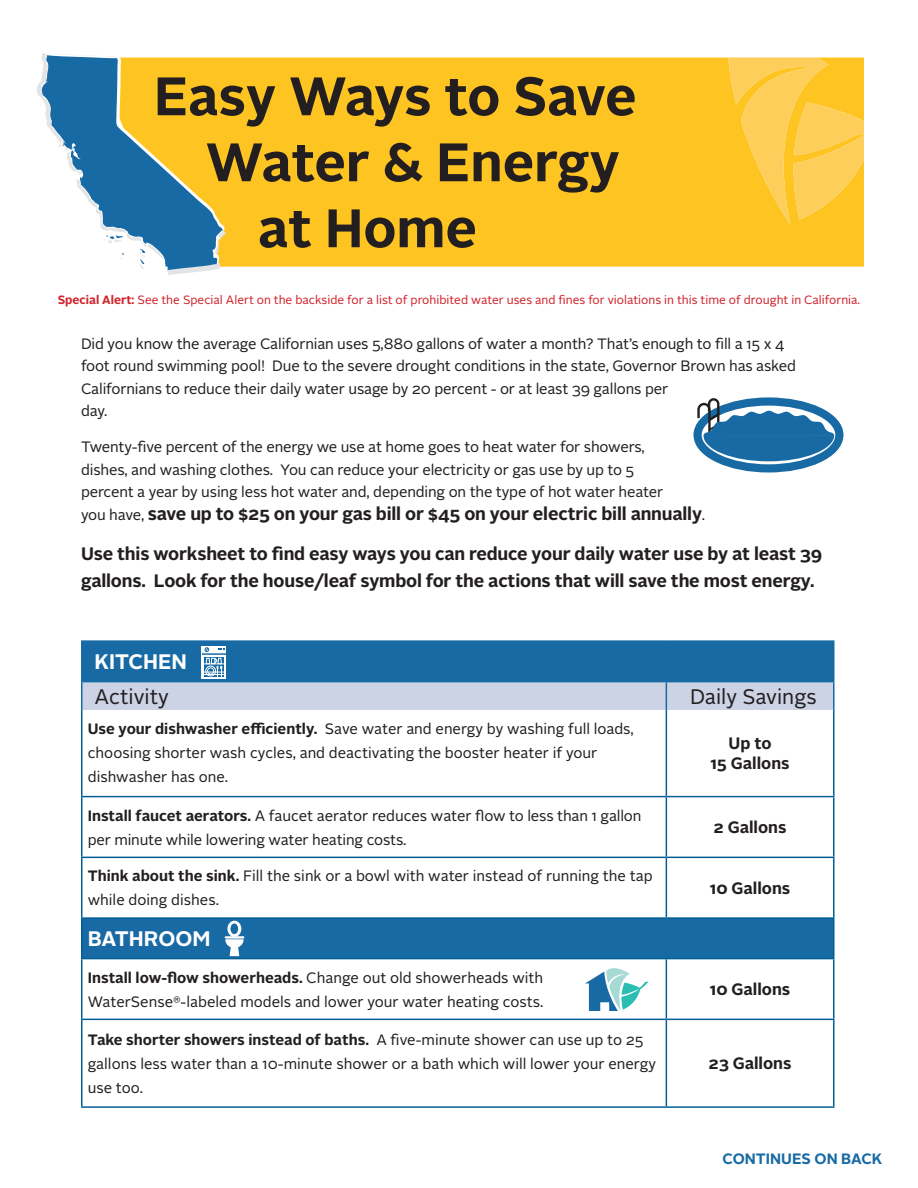
<style>
.page{position:relative;width:918px;height:1188px;background:#fff}
.page>*{position:absolute;margin:0;border:0;box-sizing:border-box;transform-origin:0 0}
.t1{font:700 54px "Alright Sans";color:#231f20}
.t2{font:21px "Alright Sans";color:#231f20}
.t3{font:700 21px "Alright Sans";color:#fff}
.t4{font:700 18px/27px "Alright Sans";letter-spacing:-.01em;color:#231f20}
.t5{font:700 16.5px/19.8px "Alright Sans";color:#231f20;text-align:center}
.t6{font:15px/24px "Alright Sans";letter-spacing:-.01em;color:#231f20}
.t7{font:700 15px "Alright Sans";color:#186aa4}
.t8{font:12px "Alright Sans";color:#d1232a}
.s1{font-weight:700}
.s2{font-weight:400;font-size:15px}
</style>
<div class="page">
<div style="left:82px;top:641px;width:752px;height:41px;background:#186aa4"></div>
<div style="left:82px;top:682px;width:584px;height:28px;background:#ccd3e4"></div>
<div style="left:666px;top:682px;width:168px;height:28px;background:#ccd3e4"></div>
<div style="left:82px;top:918px;width:752px;height:41px;background:#186aa4"></div>
<hr style="left:81px;top:640px;width:585px;height:2px;background:#186aa4">
<hr style="left:81px;top:642px;width:1px;height:39px;background:#186aa4">
<hr style="left:666px;top:640px;width:169px;height:2px;background:#186aa4">
<hr style="left:833px;top:642px;width:2px;height:39px;background:#186aa4">
<hr style="left:81px;top:681px;width:585px;height:1px;background:#186aa4">
<svg style="left:81px;top:682px;width:1px;height:28px"></svg>
<hr style="left:666px;top:681px;width:169px;height:1px;background:#186aa4">
<svg style="left:666px;top:682px;width:1px;height:28px"></svg>
<hr style="left:833px;top:682px;width:2px;height:28px;background:#186aa4">
<hr style="left:81px;top:710px;width:1px;height:86px;background:#015f95">
<hr style="left:666px;top:710px;width:1px;height:86px;background:#015f95">
<hr style="left:833px;top:710px;width:2px;height:86px;background:#015f95">
<hr style="left:81px;top:796px;width:585px;height:1px;background:#015f95">
<hr style="left:81px;top:797px;width:1px;height:60px;background:#015f95">
<hr style="left:666px;top:796px;width:169px;height:1px;background:#015f95">
<hr style="left:666px;top:797px;width:1px;height:60px;background:#015f95">
<hr style="left:833px;top:797px;width:2px;height:60px;background:#015f95">
<hr style="left:81px;top:857px;width:585px;height:1px;background:#015f95">
<hr style="left:81px;top:858px;width:1px;height:59px;background:#015f95">
<hr style="left:666px;top:857px;width:169px;height:1px;background:#015f95">
<hr style="left:666px;top:858px;width:1px;height:59px;background:#015f95">
<hr style="left:833px;top:858px;width:2px;height:59px;background:#015f95">
<hr style="left:81px;top:917px;width:585px;height:2px;background:#015f95">
<hr style="left:81px;top:919px;width:1px;height:39px;background:#015f95">
<hr style="left:666px;top:917px;width:169px;height:2px;background:#015f95">
<hr style="left:833px;top:919px;width:2px;height:39px;background:#015f95">
<hr style="left:81px;top:958px;width:585px;height:1px;background:#015f95">
<hr style="left:81px;top:959px;width:1px;height:60px;background:#015f95">
<hr style="left:666px;top:958px;width:169px;height:1px;background:#015f95">
<hr style="left:666px;top:959px;width:1px;height:60px;background:#015f95">
<hr style="left:833px;top:959px;width:2px;height:60px;background:#015f95">
<hr style="left:81px;top:1019px;width:585px;height:1px;background:#015f95">
<hr style="left:81px;top:1020px;width:1px;height:86px;background:#015f95">
<hr style="left:666px;top:1019px;width:169px;height:1px;background:#015f95">
<hr style="left:666px;top:1020px;width:1px;height:86px;background:#015f95">
<hr style="left:833px;top:1020px;width:2px;height:86px;background:#015f95">
<hr style="left:81px;top:1106px;width:754px;height:2px;background:#015f95">
<svg style="left:585px;top:968px;width:64px;height:43px"></svg>
<svg style="left:224px;top:921px;width:21px;height:35px"></svg>
<div style="left:202px;top:646px;width:24px;height:33px;background:#fff"></div>
<hr style="left:202px;top:653px;width:24px;height:2px;background:#186aa4">
<svg style="left:204px;top:647px;width:20px;height:30px"></svg>
<div style="left:354px;top:58px;width:510px;height:209px;background:#fec422"></div>
<div style="left:226px;top:57px;width:128px;height:210px;background:#fec422"></div>
<svg style="left:37px;top:53px;width:189px;height:222px"></svg>
<svg style="left:728px;top:57px;width:136px;height:168px;background:#fec941"></svg>
<div style="left:694px;top:397px;width:149px;height:76px;border:8px solid #186aa4;border-radius:50%"></div>
<svg style="left:696px;top:397px;width:138px;height:64px"></svg>
<h1 class="t1" style="left:154px;top:73px;width:484px">Easy Ways to Save</h1>
<h1 class="t1" style="left:206px;top:139px;width:416px">Water &amp; Energy</h1>
<h1 class="t1" style="left:258px;top:205px;width:221px">at Home</h1>
<p class="t8" style="left:58px;top:294px;width:804px"><span class="s1">Special Alert:</span> See the Special Alert on the backside for a list of prohibited water uses and fines for violations in this time of drought in California.</p>
<p class="t6" style="left:81px;top:333px;width:717px;line-height:22.5px">Did you know the average Californian uses 5,880 gallons of water a month? That’s enough to fill a 15 x 4 foot round swimming pool! Due to the severe drought conditions in the state, Governor Brown has asked Californians to reduce their daily water usage by 20 percent - or at least 39 gallons per<br>day.</p>
<p class="t6" style="left:81px;top:437px;width:584px;line-height:22.5px">Twenty-five percent of the energy we use at home goes to heat water for showers, dishes, and washing clothes. You can reduce your electricity or gas use by up to 5 percent a year by using less hot water and, depending on the type of hot water heater</p>
<p class="t4" style="left:81px;top:501px;width:626px"><span class="s2">you have,</span> save up to $25 on your gas bill or $45 on your electric bill annually<span class="s2">.</span></p>
<p class="t4" style="left:81px;top:542px;width:743px">Use this worksheet to find easy ways you can reduce your daily water use by at least 39 gallons. Look for the house/leaf symbol for the actions that will save the most energy.</p>
<p class="t3" style="left:94px;top:653px;width:94px">KITCHEN</p>
<p class="t2" style="left:94px;top:687px;width:76px">Activity</p>
<p class="t6" style="left:88px;top:718px;width:548px"><span class="s1">Use your dishwasher efficiently.</span> Save water and energy by washing full loads, choosing shorter wash cycles, and deactivating the booster heater if your dishwasher has one.</p>
<p class="t2" style="left:690px;top:687px;width:128px">Daily Savings</p>
<p class="t5" style="left:710px;top:734px;width:81px">Up to<br>15 Gallons</p>
<p class="t6" style="left:88px;top:804px;width:555px"><span class="s1">Install faucet aerators.</span> A faucet aerator reduces water flow to less than 1 gallon per minute while lowering water heating costs.</p>
<p class="t5" style="left:714px;top:818px;width:74px">2 Gallons</p>
<p class="t6" style="left:88px;top:865px;width:566px"><span class="s1">Think about the sink.</span> Fill the sink or a bowl with water instead of running the tap while doing dishes.</p>
<p class="t5" style="left:710px;top:879px;width:82px">10 Gallons</p>
<p class="t3" style="left:88px;top:930px;width:124px">BATHROOM</p>
<p class="t6" style="left:88px;top:966px;width:457px"><span class="s1">Install low-flow showerheads.</span> Change out old showerheads with<br>WaterSense<sup>®</sup>-labeled models and lower your water heating costs.</p>
<p class="t5" style="left:710px;top:980px;width:82px">10 Gallons</p>
<p class="t6" style="left:88px;top:1028px;width:570px"><span class="s1">Take shorter showers instead of baths.</span> A five-minute shower can use up to 25 gallons less water than a 10-minute shower or a bath which will lower your energy use too.</p>
<p class="t5" style="left:709px;top:1055px;width:84px">23 Gallons</p>
<p class="t7" style="left:723px;top:1153px;width:161px">CONTINUES ON BACK</p>
</div>
